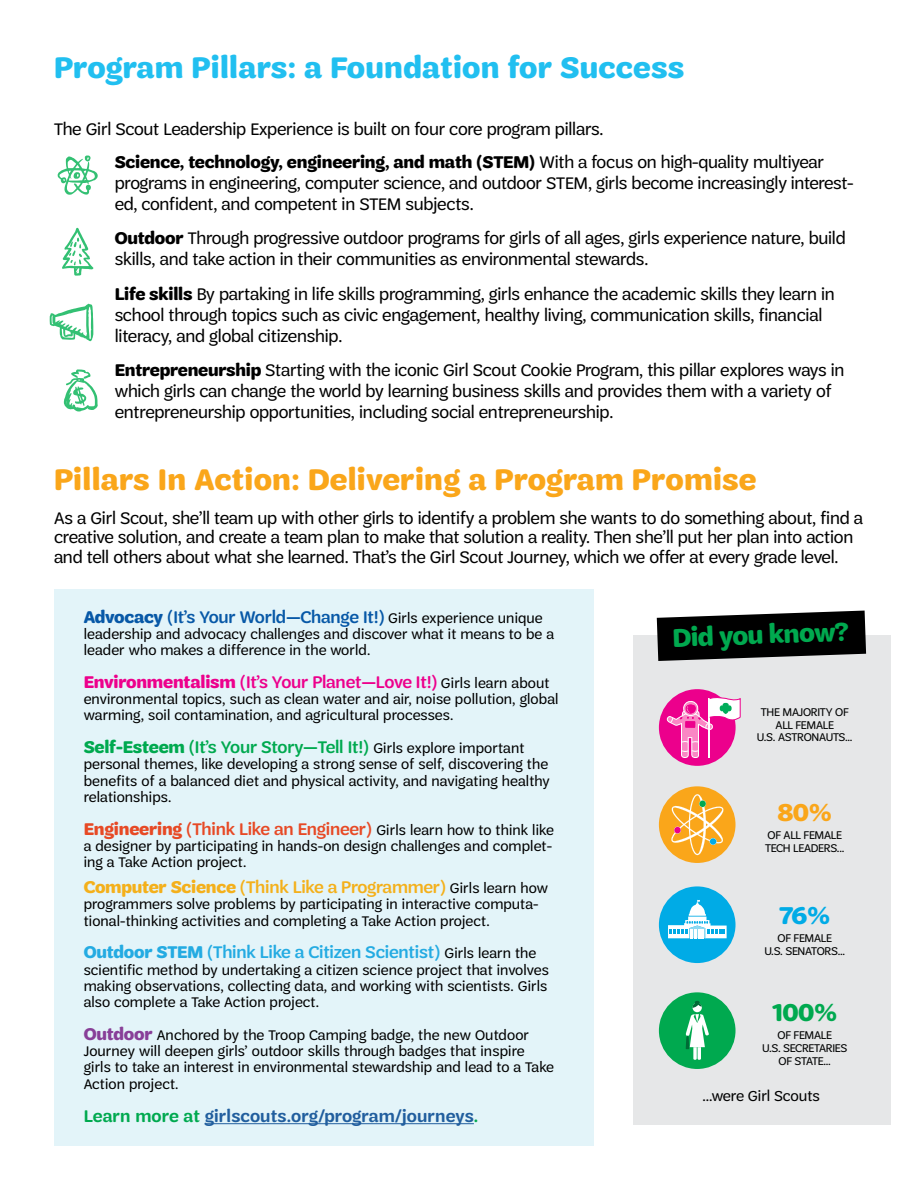
<style>
.page{position:relative;width:918px;height:1188px;background:#fff}
.page>*{position:absolute;margin:0;border:0;box-sizing:border-box;transform-origin:0 0}
.t1{font:700 31.5px "Trefoil Sans";letter-spacing:.01em;color:#faa61a}
.t2{font:700 31.5px "Trefoil Sans";letter-spacing:.01em;color:#21bff0}
.t3{font:700 27.15px "Trefoil Sans";color:#00a94f}
.t4{font:700 25.8px "Trefoil Sans";color:#00a94f}
.t5{font:700 25.8px "Trefoil Sans";color:#faa61a}
.t6{font:700 25.8px "Trefoil Sans";color:#00abe6}
.t7{font:18px/21px "Trefoil Sans";letter-spacing:-.01em;color:#000}
.t8{font:500 18px "Trefoil Sans";letter-spacing:-.01em;color:#ed008c}
.t9{font:500 18px "Trefoil Sans";letter-spacing:-.01em;color:#00a94f}
.t10{font:500 18px "Trefoil Sans";letter-spacing:-.01em;color:#0758a7}
.t11{font:500 18px "Trefoil Sans";letter-spacing:-.01em;color:#24abe2}
.t12{font:500 18px "Trefoil Sans";letter-spacing:-.01em;color:#f4b01b}
.t13{font:600 18px "Trefoil Sans";letter-spacing:.01em;color:#215e9e}
.t14{font:15.45px "Trefoil Sans";color:#000}
.t15{font:15px/16.2px "Trefoil Sans";letter-spacing:.01em;color:#000}
.t16{font:12px/12.6px "Trefoil Sans";letter-spacing:-.02em;color:#000101;text-align:center}
.s1{font-weight:700}
.s2{font-weight:400;font-size:15px;color:#000}
.s3{font-weight:700;font-size:18px;color:#e74925}
.s4{font-weight:500;font-size:18px;color:#e74925}
.s5{font-weight:700;font-size:18px;color:#883f98}
.s6{color:#00a94f}
</style>
<div class="page">
<div style="left:54px;top:590px;width:540px;height:556px;background:#e3f4f9"></div>
<svg style="left:58px;top:156px;width:40px;height:39px"></svg>
<svg style="left:62px;top:228px;width:31px;height:48px"></svg>
<svg style="left:64px;top:369px;width:34px;height:43px"></svg>
<svg style="left:50px;top:304px;width:43px;height:37px"></svg>
<hr style="left:205px;top:1123px;width:269px;height:1px;background:#215e9e">
<div style="left:633px;top:636px;width:257px;height:489px;background:#e6e7e8"></div>
<div style="left:659px;top:689px;width:77px;height:77px;background:#ec008c;border-radius:50%"></div>
<svg style="left:666px;top:696px;width:75px;height:62px"></svg>
<div style="left:659px;top:786px;width:77px;height:77px;background:#faa61a;border-radius:50%"></div>
<svg style="left:670px;top:794px;width:55px;height:61px"></svg>
<div style="left:659px;top:886px;width:77px;height:77px;background:#00abe6;border-radius:50%"></div>
<svg style="left:668px;top:900px;width:59px;height:38px"></svg>
<div style="left:659px;top:992px;width:77px;height:77px;background:#00a94f;border-radius:50%"></div>
<div style="left:693px;top:1003px;width:9px;height:9px;background:#fff;border-radius:50%"></div>
<svg style="left:692px;top:1001px;width:10px;height:7px"></svg>
<svg style="left:685px;top:1014px;width:24px;height:46px"></svg>
<svg style="left:657px;top:611px;width:209px;height:50px"></svg>
<h1 class="t2" style="left:54px;top:50px;width:632px">Program Pillars: a Foundation for Success</h1>
<p class="t7" style="left:115px;top:112px;width:711px;line-height:33px;text-indent:-61px">The Girl Scout Leadership Experience is built on four core program pillars.<br><span class="s1">Science, technology, engineering, and math (STEM)</span> With a focus on high-quality multiyear</p>
<p class="t7" style="left:115px;top:172px;width:740px">programs in engineering, computer science, and outdoor STEM, girls become increasingly interest&shy;ed, confident, and competent in STEM subjects.</p>
<p class="t7" style="left:115px;top:228px;width:733px"><span class="s1">Outdoor</span> Through progressive outdoor programs for girls of all ages, girls experience nature, build skills, and take action in their communities as environmental stewards.</p>
<p class="t7" style="left:115px;top:283px;width:722px"><span class="s1">Life skills</span> By partaking in life skills programming, girls enhance the academic skills they learn in school through topics such as civic engagement, healthy living, communication skills, financial literacy, and global citizenship.</p>
<p class="t7" style="left:115px;top:360px;width:731px"><span class="s1">Entrepreneurship</span> Starting with the iconic Girl Scout Cookie Program, this pillar explores ways in which girls can change the world by learning business skills and provides them with a variety of entrepreneurship opportunities, including social entrepreneurship.</p>
<h1 class="t1" style="left:54px;top:461px;width:704px">Pillars In Action: Delivering a Program Promise</h1>
<p class="t7" style="left:54px;top:508px;width:811px;line-height:19.4px">As a Girl Scout, she’ll team up with other girls to identify a problem she wants to do something about, find a creative solution, and create a team plan to make that solution a reality. Then she’ll put her plan into action and tell others about what she learned. That’s the Girl Scout Journey, which we offer at every grade level.</p>
<p class="t10" style="left:84px;top:607px;width:460px"><span class="s1">Advocacy</span> (It’s Your World—Change It!) <span class="s2">Girls experience unique</span></p>
<p class="t15" style="left:84px;top:626px;width:472px">leadership and advocacy challenges and discover what it means to be a leader who makes a difference in the world.</p>
<p class="t8" style="left:84px;top:672px;width:467px"><span class="s1">Environmentalism</span> (It’s Your Planet—Love It!) <span class="s2">Girls learn about</span></p>
<p class="t15" style="left:84px;top:691px;width:476px">environmental topics, such as clean water and air, noise pollution, global warming, soil contamination, and agricultural processes.</p>
<p class="t9" style="left:84px;top:737px;width:442px"><span class="s1">Self-Esteem</span> (It’s Your Story—Tell It!) <span class="s2">Girls explore important</span></p>
<p class="t15" style="left:84px;top:756px;width:468px;text-align:justify">personal themes, like developing a strong sense of self, discovering the benefits of a balanced diet and physical activity, and navigating healthy relationships.</p>
<p class="t15" style="left:84px;top:822px;width:472px;text-align:justify"><span class="s3">Engineering</span> <span class="s4">(Think Like an Engineer)</span> Girls learn how to think like a designer by participating in hands-on design challenges and complet&shy;ing a Take Action project.</p>
<p class="t12" style="left:84px;top:877px;width:466px"><span class="s1">Computer Science</span> (Think Like a Programmer) <span class="s2">Girls learn how</span></p>
<p class="t15" style="left:84px;top:896px;width:456px">programmers solve problems by participating in interactive computa&shy;tional-thinking activities and completing a Take Action project.</p>
<p class="t11" style="left:84px;top:943px;width:454px"><span class="s1">Outdoor STEM</span> (Think Like a Citizen Scientist) <span class="s2">Girls learn the</span></p>
<p class="t15" style="left:84px;top:962px;width:467px;text-align:justify">scientific method by undertaking a citizen science project that involves making observations, collecting data, and working with scientists. Girls also complete a Take Action project.</p>
<p class="t15" style="left:84px;top:1027px;width:472px"><span class="s5">Outdoor</span> Anchored by the Troop Camping badge, the new Outdoor Journey will deepen girls’ outdoor skills through badges that inspire girls to take an interest in environmental stewardship and lead to a Take Action project.</p>
<p class="t13" style="left:84px;top:1106px;width:396px"><span class="s6">Learn more at</span> girlscouts.org/program/journeys<span class="s6">.</span></p>
<h2 class="t3" style="left:672px;top:623px;width:178px;rotate:-2deg">Did you know?</h2>
<p class="t16" style="left:757px;top:706px;width:97px">THE MAJORITY OF<br>ALL FEMALE<br>U.S. ASTRONAUTS...</p>
<h3 class="t5" style="left:778px;top:798px;width:56px">80%</h3>
<p class="t16" style="left:765px;top:829px;width:81px;text-align:left">OF ALL FEMALE<br>TECH LEADERS...</p>
<h3 class="t6" style="left:779px;top:901px;width:53px">76%</h3>
<p class="t16" style="left:764px;top:932px;width:82px">OF FEMALE<br>U.S. SENATORS...</p>
<h3 class="t4" style="left:772px;top:998px;width:66px">100%</h3>
<p class="t16" style="left:762px;top:1029px;width:87px">OF FEMALE<br>U.S. SECRETARIES<br>OF STATE...</p>
<p class="t14" style="left:702px;top:1088px;width:119px">...were Girl Scouts</p>
</div>
